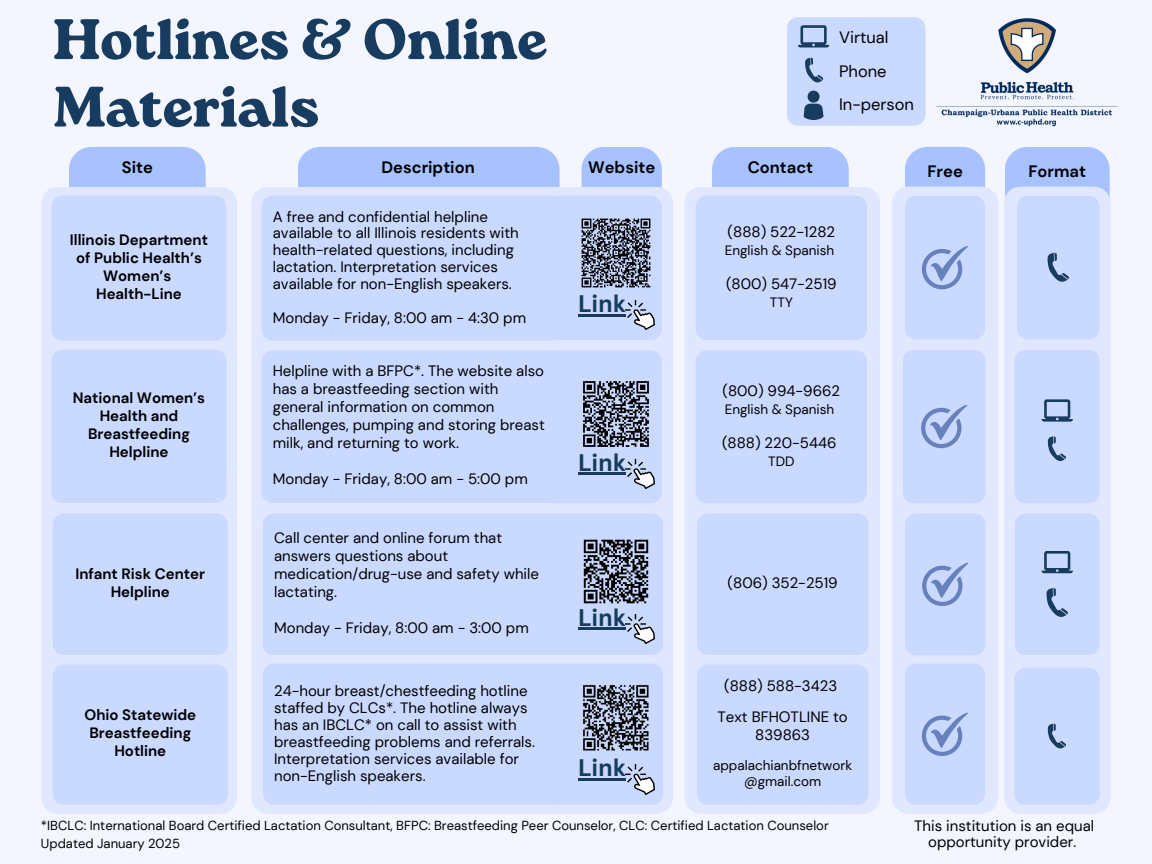
<style>
.page{position:relative;width:1152px;height:864px;background:#f4f6ff}
.page>*{position:absolute;margin:0;border:0;box-sizing:border-box;transform-origin:0 0}
.t1{font:800 57px/67.5px "Roca One";letter-spacing:-.01em;color:#183b60}
.t2{font:700 23.4px "Canva Sans";color:#183b60}
.t3{font:700 16.5px "DM Sans";color:#000}
.t4{font:16.5px "DM Sans";color:#000}
.t5{font:15px/16.8px "DM Sans";color:#000}
.t6{font:700 15px/18px "DM Sans";color:#000;text-align:center}
.t7{font:13.5px/15.8px "DM Sans";color:#000;text-align:center}
.t8{font:13.05px "DM Sans";color:#000}
</style>
<div class="page">
<div style="left:787px;top:17px;width:138px;height:109px;background:#cad9ff;border-radius:11px"></div>
<svg style="left:805px;top:58px;width:18px;height:25px"></svg>
<svg style="left:804px;top:91px;width:20px;height:29px"></svg>
<svg style="left:798px;top:25px;width:31px;height:23px"></svg>
<div style="left:69px;top:147px;width:137px;height:622px;background:#a7c2ff;border-radius:22px"></div>
<div style="left:41px;top:187px;width:196px;height:627px;background:#e1e7ff;border-radius:17px"></div>
<div style="left:712px;top:147px;width:137px;height:619px;background:#a7c2ff;border-radius:22px"></div>
<div style="left:684px;top:187px;width:196px;height:627px;background:#e1e7ff;border-radius:17px"></div>
<div style="left:582px;top:147px;width:80px;height:622px;background:#a7c2ff;border-radius:23px"></div>
<div style="left:1005px;top:147px;width:105px;height:624px;background:#a7c2ff;border-radius:22px"></div>
<div style="left:1004px;top:187px;width:107px;height:627px;background:#e1e7ff;border-radius:17px"></div>
<div style="left:298px;top:147px;width:262px;height:624px;background:#a7c2ff;border-radius:22px"></div>
<div style="left:251px;top:187px;width:422px;height:627px;background:#e1e7ff;border-radius:17px"></div>
<div style="left:905px;top:147px;width:80px;height:624px;background:#a7c2ff;border-radius:22px"></div>
<div style="left:892px;top:187px;width:106px;height:627px;background:#e1e7ff;border-radius:17px"></div>
<div style="left:696px;top:196px;width:171px;height:144px;background:#cad9ff;border-radius:11px"></div>
<div style="left:1017px;top:196px;width:83px;height:143px;background:#cad9ff;border-radius:11px"></div>
<svg style="left:1047px;top:253px;width:22px;height:29px"></svg>
<div style="left:545px;top:196px;width:117px;height:144px;background:#cad9ff;border-radius:11px"></div>
<div style="left:262px;top:196px;width:300px;height:145px;background:#cad9ff;border-radius:11px"></div>
<div style="left:905px;top:196px;width:80px;height:144px;background:#cad9ff;border-radius:11px"></div>
<svg style="left:922px;top:246px;width:46px;height:43px"></svg>
<div style="left:51px;top:196px;width:176px;height:145px;background:#cad9ff;border-radius:11px"></div>
<div style="left:697px;top:513px;width:171px;height:142px;background:#cad9ff;border-radius:11px"></div>
<div style="left:1015px;top:513px;width:85px;height:142px;background:#cad9ff;border-radius:11px"></div>
<svg style="left:1046px;top:588px;width:22px;height:29px"></svg>
<svg style="left:1042px;top:551px;width:31px;height:22px"></svg>
<div style="left:546px;top:513px;width:117px;height:142px;background:#cad9ff;border-radius:11px"></div>
<div style="left:263px;top:513px;width:302px;height:142px;background:#cad9ff;border-radius:11px"></div>
<div style="left:905px;top:513px;width:81px;height:142px;background:#cad9ff;border-radius:11px"></div>
<svg style="left:922px;top:563px;width:46px;height:43px"></svg>
<div style="left:53px;top:513px;width:175px;height:142px;background:#cad9ff;border-radius:11px"></div>
<div style="left:51px;top:350px;width:176px;height:153px;background:#cad9ff;border-radius:11px"></div>
<div style="left:696px;top:350px;width:171px;height:153px;background:#cad9ff;border-radius:11px"></div>
<div style="left:1014px;top:350px;width:86px;height:153px;background:#cad9ff;border-radius:11px"></div>
<svg style="left:1048px;top:436px;width:18px;height:25px"></svg>
<div style="left:544px;top:350px;width:118px;height:153px;background:#cad9ff;border-radius:11px"></div>
<div style="left:262px;top:350px;width:298px;height:153px;background:#cad9ff;border-radius:11px"></div>
<div style="left:903px;top:350px;width:83px;height:153px;background:#cad9ff;border-radius:11px"></div>
<svg style="left:921px;top:405px;width:46px;height:43px"></svg>
<div style="left:697px;top:664px;width:171px;height:141px;background:#cad9ff;border-radius:11px"></div>
<div style="left:1014px;top:668px;width:86px;height:137px;background:#cad9ff;border-radius:11px"></div>
<div style="left:546px;top:664px;width:117px;height:141px;background:#cad9ff;border-radius:11px"></div>
<div style="left:263px;top:664px;width:302px;height:141px;background:#cad9ff;border-radius:11px"></div>
<div style="left:905px;top:664px;width:80px;height:141px;background:#cad9ff;border-radius:11px"></div>
<div style="left:53px;top:664px;width:175px;height:141px;background:#cad9ff;border-radius:11px"></div>
<svg style="left:922px;top:712px;width:46px;height:44px"></svg>
<svg style="left:1048px;top:724px;width:18px;height:25px"></svg>
<img style="left:583px;top:684px;width:66px;height:67px">
<img style="left:936px;top:18px;width:182px;height:108px">
<img style="left:583px;top:539px;width:66px;height:65px">
<img style="left:583px;top:381px;width:66px;height:66px">
<img style="left:581px;top:218px;width:70px;height:70px">
<img style="left:625px;top:614px;width:30px;height:30px">
<hr style="left:578px;top:628px;width:47px;height:2px;background:#183b60">
<img style="left:625px;top:301px;width:30px;height:29px">
<hr style="left:578px;top:314px;width:47px;height:2px;background:#183b60">
<img style="left:625px;top:459px;width:30px;height:30px">
<hr style="left:578px;top:473px;width:47px;height:2px;background:#183b60">
<img style="left:625px;top:765px;width:30px;height:29px">
<hr style="left:578px;top:778px;width:47px;height:3px;background:#183b60">
<svg style="left:1042px;top:399px;width:31px;height:23px"></svg>
<p class="t1" style="left:53px;top:6px;width:496px">Hotlines &amp; Online<br>Materials</p>
<p class="t4" style="left:839px;top:27px;width:51px">Virtual</p>
<h5 class="t4" style="left:839px;top:61px;width:49px">Phone</h5>
<p class="t4" style="left:839px;top:94px;width:76px">In-person</p>
<h5 class="t3" style="left:122px;top:157px;width:33px">Site</h5>
<p class="t3" style="left:382px;top:157px;width:95px">Description</p>
<p class="t3" style="left:748px;top:157px;width:67px">Contact</p>
<h2 class="t3" style="left:1028px;top:160px;width:59px">Format</h2>
<h5 class="t3" style="left:588px;top:157px;width:69px">Website</h5>
<h5 class="t3" style="left:928px;top:160px;width:37px">Free</h5>
<p class="t6" style="left:70px;top:231px;width:140px">Illinois Department of Public Health’s<br>Women’s<br>Health-Line</p>
<h4 class="t6" style="left:73px;top:388px;width:134px">National Women’s<br>Health and<br>Breastfeeding<br>Helpline</h4>
<h4 class="t6" style="left:75px;top:565px;width:131px">Infant Risk Center<br>Helpline</h4>
<p class="t6" style="left:85px;top:705px;width:113px">Ohio Statewide<br>Breastfeeding<br>Hotline</p>
<p class="t5" style="left:273px;top:208px;width:248px">A free and confidential helpline available to all Illinois residents with health-related questions, including lactation. Interpretation services available for non-English speakers.</p>
<h5 class="t5" style="left:273px;top:309px;width:255px">Monday - Friday, 8:00 am - 4:30 pm</h5>
<h4 class="t5" style="left:273px;top:362px;width:274px;line-height:18px">Helpline with a BFPC*. The website also has a breastfeeding section with general information on common challenges, pumping and storing breast milk, and returning to work.</h4>
<h4 class="t5" style="left:273px;top:471px;width:257px">Monday - Friday, 8:00 am - 5:00 pm</h4>
<p class="t5" style="left:274px;top:529px;width:266px;line-height:18px">Call center and online forum that answers questions about medication/drug-use and safety while lactating.</p>
<h4 class="t5" style="left:274px;top:619px;width:256px">Monday - Friday, 8:00 am - 3:00 pm</h4>
<h5 class="t5" style="left:274px;top:683px;width:262px">24-hour breast/chestfeeding hotline staffed by CLCs*. The hotline always has an IBCLC* on call to assist with breastfeeding problems and referrals.<br>Interpretation services available for non-English speakers.</h5>
<h5 class="t2" style="left:578px;top:287px;width:49px">Link</h5>
<p class="t2" style="left:578px;top:446px;width:49px">Link</p>
<p class="t2" style="left:578px;top:601px;width:49px">Link</p>
<h2 class="t2" style="left:578px;top:751px;width:49px">Link</h2>
<h1 class="t5" style="left:728px;top:224px;width:109px">(888) 522-1282</h1>
<p class="t7" style="left:725px;top:243px;width:111px">English &amp; Spanish</p>
<h5 class="t5" style="left:726px;top:275px;width:112px">(800) 547-2519</h5>
<h5 class="t7" style="left:770px;top:295px;width:24px">TTY</h5>
<h4 class="t5" style="left:723px;top:383px;width:119px">(800) 994-9662</h4>
<h4 class="t7" style="left:725px;top:402px;width:111px">English &amp; Spanish</h4>
<h4 class="t5" style="left:722px;top:435px;width:116px">(888) 220-5446</h4>
<h4 class="t7" style="left:768px;top:454px;width:28px">TDD</h4>
<h5 class="t5" style="left:728px;top:574px;width:112px">(806) 352-2519</h5>
<h4 class="t5" style="left:724px;top:678px;width:115px">(888) 588-3423</h4>
<h4 class="t5" style="left:718px;top:708px;width:132px;line-height:18px;text-align:center">Text BFHOTLINE to<br>839863</h4>
<h5 class="t7" style="left:713px;top:758px;width:141px">appalachianbfnetwork @gmail.com</h5>
<p class="t8" style="left:41px;top:817px;width:789px">*IBCLC: International Board Certified Lactation Consultant, BFPC: Breastfeeding Peer Counselor, CLC: Certified Lactation Counselor</p>
<p class="t8" style="left:41px;top:835px;width:141px">Updated January 2025</p>
<h2 class="t5" style="left:914px;top:817px;width:181px;text-align:center">This institution is an equal opportunity provider.</h2>
</div>
